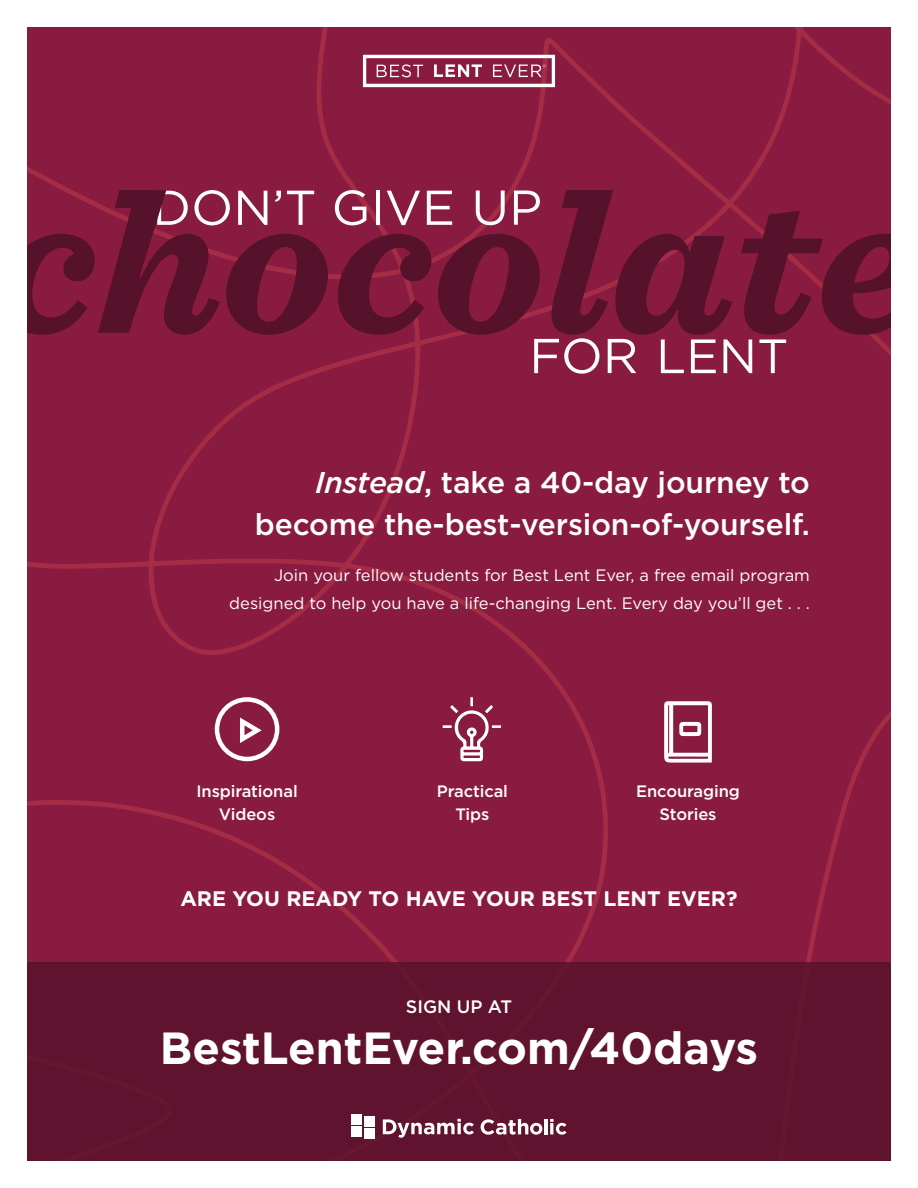
<style>
.page{position:relative;width:918px;height:1188px;background:#fff}
.page>*{position:absolute;margin:0;border:0;box-sizing:border-box;transform-origin:0 0}
.t1{font:700 45px "Gotham";color:#fff}
.t2{font:500 30px/42px "Gotham";letter-spacing:-.005em;color:#feffff;text-align:right}
.t3{font:700 21px "Gotham";color:#fff}
.t4{font:500 18px "Gotham";color:#fff}
.t5{font:16.5px "Gotham";color:#fff}
.t6{font:500 16.5px "Gotham";letter-spacing:-.005em;color:#feffff}
.s1{font-style:italic}
</style>
<div class="page">
<div style="left:27px;top:27px;width:864px;height:935px;background:#8a1b40"></div>
<svg style="left:443px;top:609px;width:58px;height:153px;background:#942e50"></svg>
<svg style="left:663px;top:701px;width:50px;height:62px"></svg>
<svg style="left:213px;top:695px;width:69px;height:68px"></svg>
<svg style="left:363px;top:55px;width:192px;height:32px"></svg>
<svg style="left:27px;top:190px;width:301px;height:145px;background:#781e3d"></svg>
<svg style="left:335px;top:190px;width:556px;height:184px;background:#7e2140"></svg>
<div style="left:27px;top:962px;width:864px;height:199px;background:#5f132e"></div>
<div style="left:351px;top:1114px;width:11px;height:11px;background:#fff"></div>
<div style="left:351px;top:1127px;width:11px;height:10px;background:#fff"></div>
<div style="left:364px;top:1116px;width:10px;height:10px;background:#fff"></div>
<div style="left:364px;top:1128px;width:10px;height:11px;background:#fff"></div>
<svg style="left:383px;top:1119px;width:91px;height:19px"></svg>
<svg style="left:481px;top:1119px;width:61px;height:16px"></svg>
<hr style="left:544px;top:1119px;width:4px;height:15px;background:#fff">
<svg style="left:550px;top:1119px;width:17px;height:16px"></svg>
<p class="t2" style="left:255px;top:461px;width:557px"><span class="s1">Instead</span>, take a 40-day journey to become the-best-version-of-yourself.</p>
<p class="t5" style="left:274px;top:564px;width:537px">Join your fellow students for Best Lent Ever, a free email program</p>
<p class="t5" style="left:229px;top:593px;width:582px">designed to help you have a life-changing Lent. Every day you’ll get . . .</p>
<p class="t6" style="left:196px;top:780px;width:103px">Inspirational</p>
<p class="t6" style="left:219px;top:803px;width:58px">Videos</p>
<p class="t6" style="left:437px;top:780px;width:73px">Practical</p>
<p class="t6" style="left:455px;top:803px;width:36px">Tips</p>
<p class="t6" style="left:636px;top:780px;width:105px">Encouraging</p>
<p class="t6" style="left:660px;top:803px;width:59px">Stories</p>
<p class="t3" style="left:180px;top:884px;width:559px">ARE YOU READY TO HAVE YOUR BEST LENT EVER?</p>
<p class="t4" style="left:406px;top:995px;width:108px">SIGN UP AT</p>
<p class="t1" style="left:160px;top:1018px;width:600px">BestLentEver.com/40days</p>
</div>
